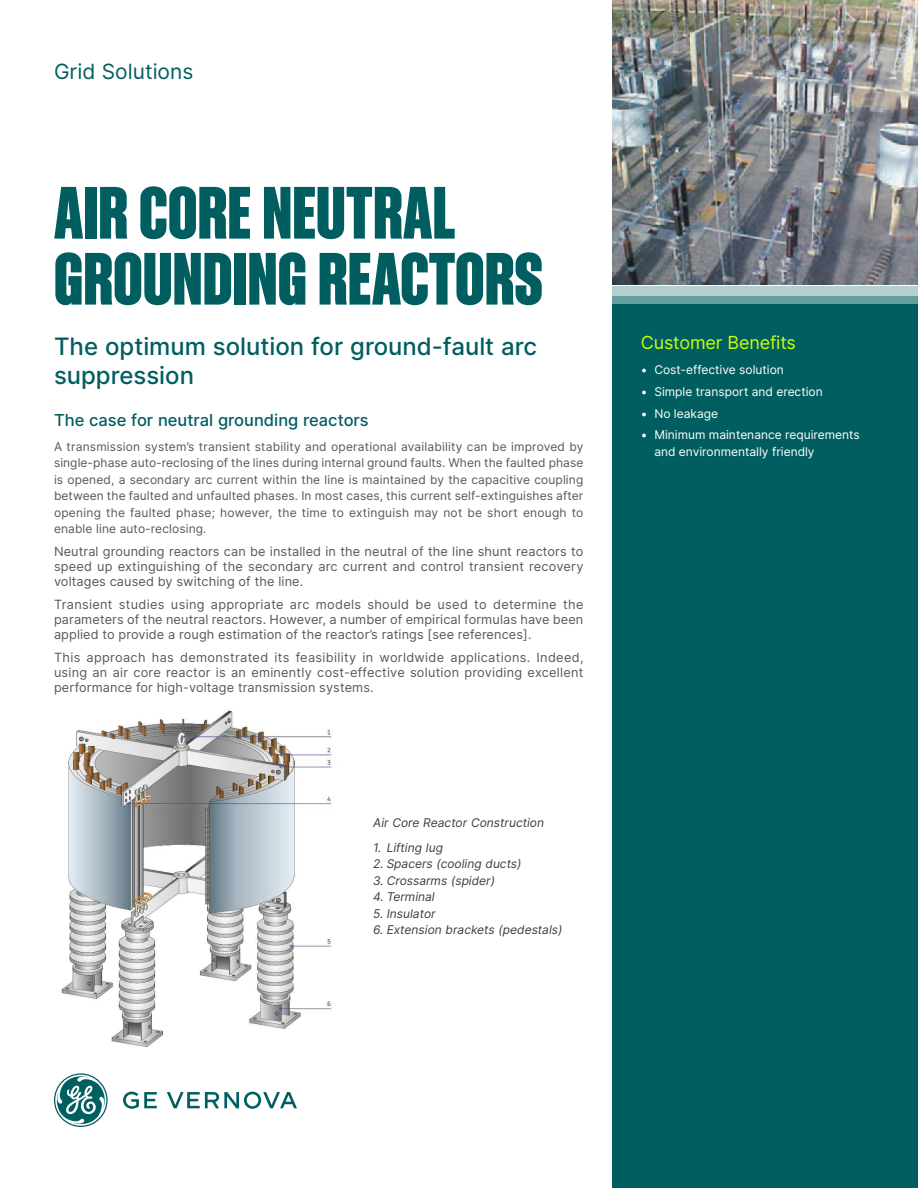
<style>
.page{position:relative;width:918px;height:1188px;background:#fff}
.page>*{position:absolute;margin:0;border:0;box-sizing:border-box;transform-origin:0 0}
.Product_Name_Head{font:800 72px/66px "Sons Condensed";letter-spacing:.005em;color:#005e60}
.Heading_2{font:500 24px/28.8px "Inter";color:#005e60}
.t1{font:21px "Inter";color:#005e60}
.Heading_2_White{font:18px "Inter";letter-spacing:-.01em;color:#c8ff08}
.Heading_2-2{font:500 16.5px "Inter";color:#005e60}
.Copy{font:12.75px/15px "Inter";letter-spacing:.01em;color:#57585a;text-align:justify}
.Copy-2{font:12px/16.5px "Inter";letter-spacing:.01em;color:#57585a;text-align:justify}
.Heading_2-3{font:italic 12px "Inter";color:#3e3e3f}
.t2{font:12px/16.5px "Inter";color:#fff}
</style>
<div class="page">
<div style="left:612px;top:296px;width:306px;height:892px;background:#005e60"></div>
<div style="left:612px;top:294px;width:306px;height:10px;background:#669ea0"></div>
<div style="left:612px;top:286px;width:306px;height:10px;background:#b3cfcf"></div>
<svg style="left:54px;top:1073px;width:243px;height:54px"></svg>
<img style="left:612px;top:0;width:306px;height:284px">
<img style="left:61px;top:710px;width:272px;height:337px">
<h3 class="t1" style="left:54px;top:56px;width:141px">Grid Solutions</h3>
<p class="Product_Name_Head" style="left:54px;top:179px;width:490px">AIR CORE NEUTRAL<br>GROUNDING REACTORS</p>
<p class="Heading_2" style="left:54px;top:331px;width:485px">The optimum solution for ground-fault arc suppression</p>
<p class="Heading_2-2" style="left:54px;top:408px;width:316px">The case for neutral grounding reactors</p>
<p class="Copy-2" style="left:54px;top:438px;width:531px">A transmission system’s transient stability and operational availability can be improved by single-phase auto-reclosing of the lines during internal ground faults. When the faulted phase is opened, a secondary arc current within the line is maintained by the capacitive coupling between the faulted and unfaulted phases. In most cases, this current self-extinguishes after opening the faulted phase; however, the time to extinguish may not be short enough to enable line auto-reclosing.</p>
<p class="Copy" style="left:54px;top:544px;width:531px">Neutral grounding reactors can be installed in the neutral of the line shunt reactors to speed up extinguishing of the secondary arc current and control transient recovery voltages caused by switching of the line.</p>
<p class="Copy" style="left:54px;top:597px;width:531px">Transient studies using appropriate arc models should be used to determine the parameters of the neutral reactors. However, a number of empirical formulas have been applied to provide a rough estimation of the reactor’s ratings [see references].</p>
<p class="Copy" style="left:54px;top:650px;width:531px">This approach has demonstrated its feasibility in worldwide applications. Indeed, using an air core reactor is an eminently cost-effective solution providing excellent performance for high-voltage transmission systems.</p>
<p class="Heading_2-3" style="left:373px;top:814px;width:172px">Air Core Reactor Construction</p>
<p class="Heading_2-3" style="left:373px;top:839px;width:71px">1. Lifting lug</p>
<p class="Heading_2-3" style="left:373px;top:855px;width:150px">2. Spacers (cooling ducts)</p>
<p class="Heading_2-3" style="left:373px;top:872px;width:123px">3. Crossarms (spider)</p>
<p class="Heading_2-3" style="left:373px;top:888px;width:63px">4. Terminal</p>
<p class="Heading_2-3" style="left:373px;top:905px;width:64px">5. Insulator</p>
<p class="Heading_2-3" style="left:373px;top:921px;width:191px">6. Extension brackets (pedestals)</p>
<p class="Heading_2_White" style="left:641px;top:329px;width:157px">Customer Benefits</p>
<p class="t2" style="left:641px;top:361px;width:145px">• Cost-effective solution</p>
<p class="t2" style="left:641px;top:383px;width:183px">• Simple transport and erection</p>
<p class="t2" style="left:641px;top:405px;width:79px">• No leakage</p>
<p class="t2" style="left:654px;top:427px;width:207px;text-indent:-14px">• Minimum maintenance requirements and environmentally friendly</p>
</div>
